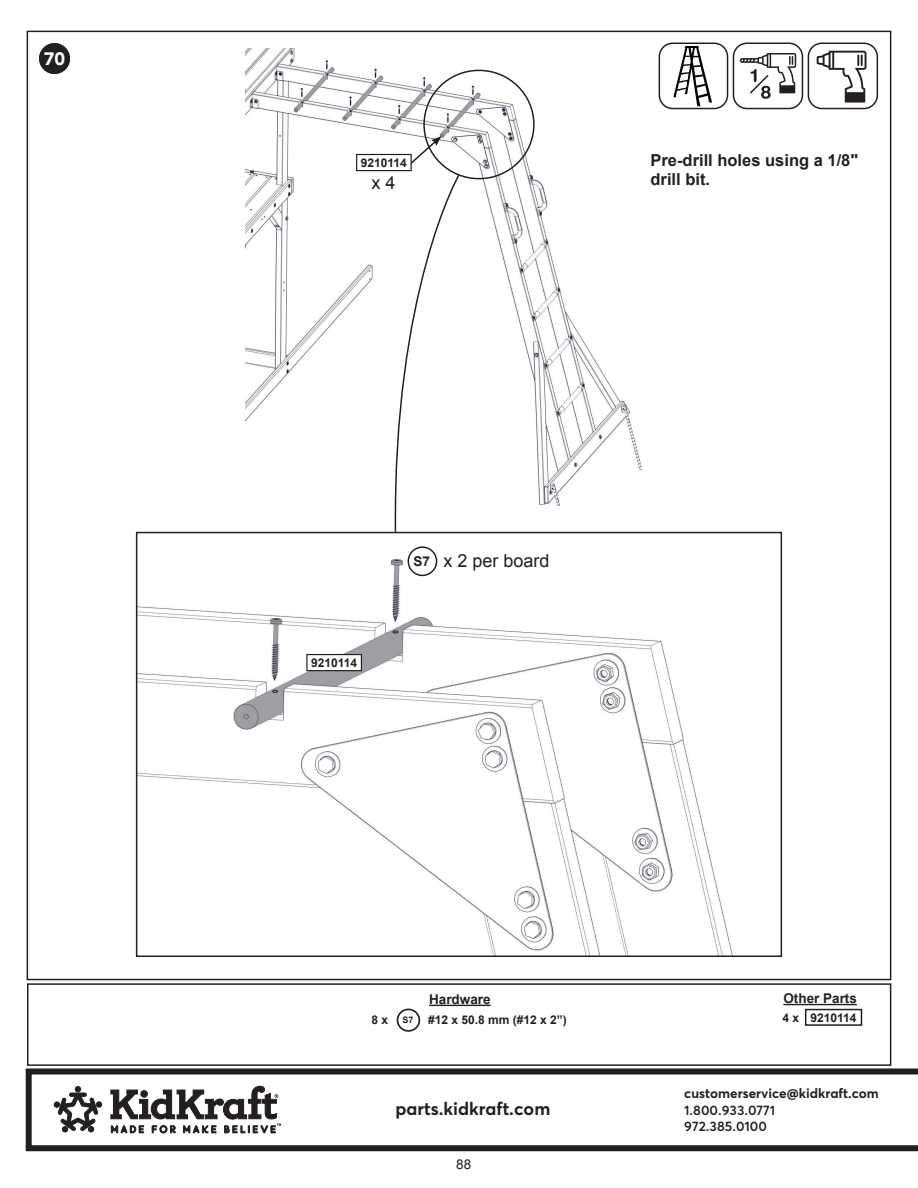
<style>
.page{position:relative;width:918px;height:1188px;background:#fff}
.page>*{position:absolute;margin:0;border:0;box-sizing:border-box;transform-origin:0 0}
.t1{font:700 18px "Averta";color:#231f20}
.t2{font:18px "Arial";color:#231f20}
.t3{font:900 18px "Avenir";color:#fff}
.t4{font:700 16.5px/19.5px "Arial";color:#231f20}
.t5{font:700 13.5px "Averta";color:#231f20}
.t6{font:600 13.5px/16.2px "Averta";color:#231f20}
.t7{font:700 13.5px "Arial";color:#231f20}
.t8{font:13.5px "Arial";color:#231f20}
.t9{font:700 12px "Arial";color:#231f20}
.s1{font-weight:700;font-size:13.5px}
.s2{font-size:9px}
</style>
<div class="page">
<div style="left:27px;top:983px;width:864px;height:83px;border:2px solid #231f20"></div>
<svg style="left:26px;top:1068px;width:892px;height:83px"></svg>
<svg style="left:53px;top:1086px;width:49px;height:47px"></svg>
<svg style="left:110px;top:1086px;width:171px;height:48px"></svg>
<img style="left:139px;top:559px;width:594px;height:395px">
<div style="left:136px;top:532px;width:646px;height:425px;border:2px solid #231f20"></div>
<hr style="left:429px;top:1005px;width:62px;height:1px;background:#231f20">
<div style="left:397px;top:1009px;width:23px;height:23px;border:2px solid #231f20;border-radius:50%"></div>
<svg style="left:407px;top:546px;width:31px;height:31px"></svg>
<svg style="left:39px;top:43px;width:31px;height:31px"></svg>
<svg style="left:273px;top:690px;width:5px;height:3px"></svg>
<img style="left:245px;top:49px;width:431px;height:456px">
<hr style="left:783px;top:1004px;width:74px;height:1px;background:#231f20">
<div style="left:805px;top:1009px;width:57px;height:17px;border:2px solid #231f20"></div>
<div style="left:307px;top:655px;width:54px;height:16px;background:#fff"></div>
<div style="left:306px;top:654px;width:56px;height:17px;border:1px solid #231f20"></div>
<svg style="left:409px;top:136px;width:33px;height:29px"></svg>
<div style="left:357px;top:155px;width:54px;height:16px;background:#fff"></div>
<div style="left:356px;top:154px;width:56px;height:17px;border:1px solid #231f20"></div>
<div style="left:423px;top:70px;width:112px;height:109px;border:2px solid #231f20;border-radius:50%"></div>
<svg style="left:393px;top:173px;width:67px;height:360px"></svg>
<svg style="left:659px;top:43px;width:219px;height:66px"></svg>
<h1 class="t3" style="left:44px;top:43px;width:23px">4170</h1>
<p class="t9" style="left:361px;top:155px;width:48px">9210114</p>
<h1 class="t2" style="left:372px;top:171px;width:26px">x 4</h1>
<h2 class="t4" style="left:651px;top:151px;width:209px">Pre-drill holes using a 1/8" drill bit.</h2>
<p class="t9" style="left:311px;top:655px;width:48px">9210114</p>
<h1 class="t2" style="left:414px;top:549px;width:137px"><span class="s1">S7</span> x 2 per board</h1>
<p class="t7" style="left:429px;top:990px;width:63px">Hardware</p>
<p class="t9" style="left:371px;top:1012px;width:197px">8 x <span class="s2">S7</span> #12 x 50.8 mm (#12 x 2”)</p>
<h1 class="t1" style="left:396px;top:1096px;width:156px">parts.kidkraft.com</h1>
<p class="t8" style="left:456px;top:1155px;width:17px">88</p>
<p class="t7" style="left:783px;top:989px;width:75px">Other Parts</p>
<p class="t9" style="left:783px;top:1010px;width:76px">4 x 9210114</p>
<p class="t5" style="left:684px;top:1084px;width:196px">customerservice@kidkraft.com</p>
<p class="t6" style="left:684px;top:1101px;width:93px">1.800.933.0771<br>972.385.0100</p>
</div>
